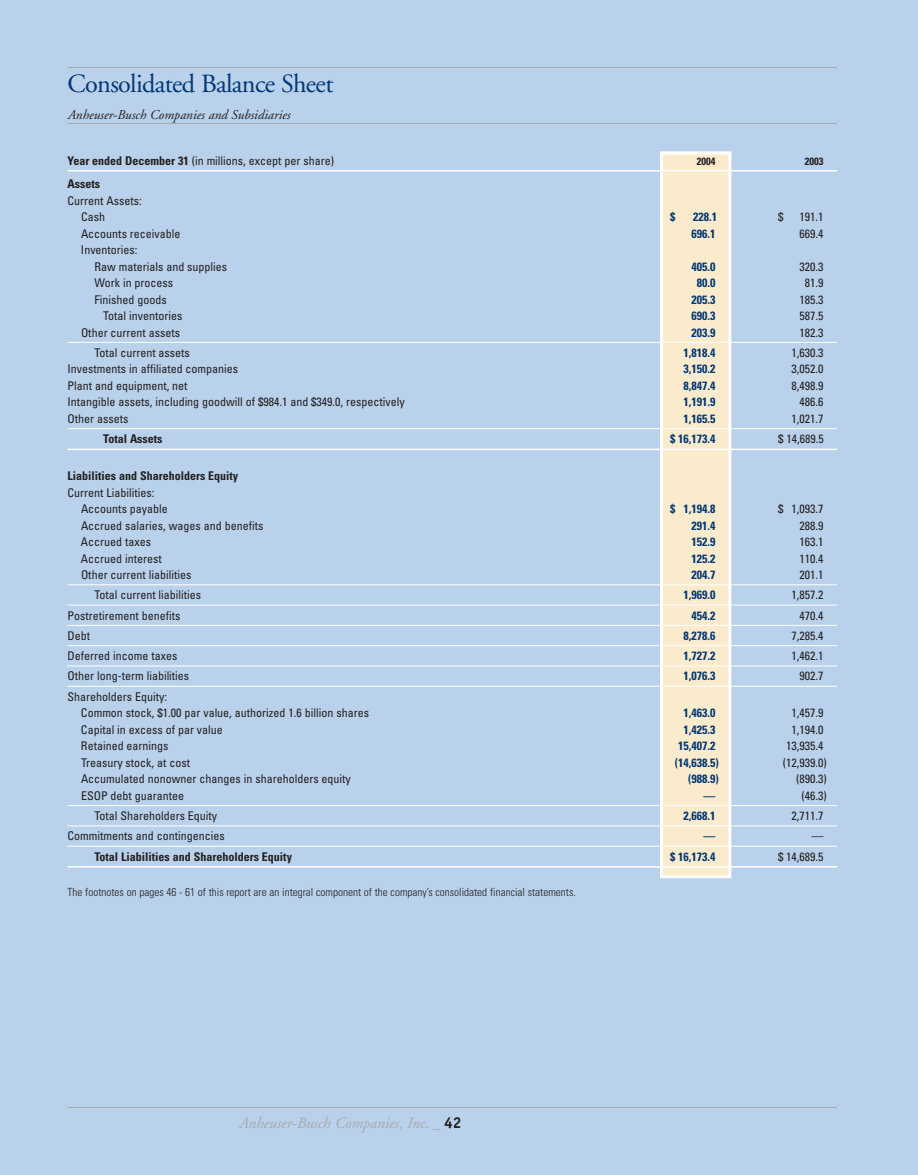
<style>
.page{position:relative;width:918px;height:1175px;background:#fff}
.page>*{position:absolute;margin:0;border:0;box-sizing:border-box;transform-origin:0 0}
.t1{font:26.25px "Adobe Garamond";letter-spacing:-.025em;color:#013775}
.t2{font:italic 15.75px "Adobe Garamond";color:#a8a9ad}
.t3{font:italic 13.5px "Adobe Garamond";color:#231f20}
.t4{font:condensed 12px/16.5px "Univers";color:#231f20}
.t5{font:700 condensed 12px "Univers";color:#013775}
.t6{font:700 condensed 12px "Univers";color:#231f20}
.t7{font:300 condensed 11.25px "Univers";color:#231f20}
.t8{font:700 condensed 10.5px "Univers";color:#231f20}
.s1{font-weight:700}
.s2{font-family:"Officina Serif";font-weight:700;font-style:normal;color:#231f20}
</style>
<div class="page">
<div style="left:0;top:0;width:918px;height:1174px;background:#b9d1ea"></div>
<hr style="left:68px;top:1107px;width:769px;height:1px;background:#a8a9ad">
<div style="left:661px;top:153px;width:69px;height:723px;background:#faebcd"></div>
<div style="left:660px;top:151px;width:71px;height:727px;border:3px solid #fff"></div>
<hr style="left:68px;top:67px;width:769px;height:1px;background:#a8a9ad">
<hr style="left:68px;top:170px;width:769px;height:1px;background:#fff">
<hr style="left:68px;top:342px;width:769px;height:1px;background:#fff">
<hr style="left:68px;top:428px;width:769px;height:1px;background:#fff">
<hr style="left:68px;top:448px;width:769px;height:2px;background:#fff">
<hr style="left:68px;top:584px;width:769px;height:1px;background:#fff">
<hr style="left:68px;top:604px;width:769px;height:1px;background:#fff">
<hr style="left:68px;top:625px;width:769px;height:1px;background:#fff">
<hr style="left:68px;top:645px;width:769px;height:1px;background:#fff">
<hr style="left:68px;top:665px;width:769px;height:1px;background:#fff">
<hr style="left:68px;top:686px;width:769px;height:1px;background:#fff">
<hr style="left:68px;top:805px;width:769px;height:1px;background:#fff">
<hr style="left:68px;top:825px;width:769px;height:1px;background:#fff">
<hr style="left:68px;top:845px;width:769px;height:1px;background:#fff">
<hr style="left:68px;top:866px;width:769px;height:1px;background:#fff">
<hr style="left:68px;top:123px;width:769px;height:1px;background:#a8a9ad">
<h1 class="t1" style="left:68px;top:74px;width:267px">Consolidated Balance Sheet</h1>
<p class="t3" style="left:68px;top:110px;width:224px">Anheuser-Busch Companies and Subsidiaries</p>
<p class="t4" style="left:68px;top:154px;width:268px"><span class="s1">Year ended December 31</span> (in millions, except per share)</p>
<p class="t8" style="left:697px;top:158px;width:20px">2004</p>
<p class="t8" style="left:805px;top:158px;width:20px">2003</p>
<p class="t6" style="left:68px;top:179px;width:34px">Assets</p>
<p class="t4" style="left:81px;top:193px;width:62px;text-indent:-14px">Current Assets:<br>Cash</p>
<p class="t5" style="left:670px;top:212px;width:7px">$</p>
<p class="t5" style="left:693px;top:212px;width:25px">228.1</p>
<p class="t4" style="left:778px;top:209px;width:7px">$</p>
<p class="t4" style="left:800px;top:209px;width:25px">191.1</p>
<p class="t4" style="left:81px;top:226px;width:101px">Accounts receivable</p>
<p class="t5" style="left:692px;top:229px;width:25px">696.1</p>
<p class="t4" style="left:800px;top:226px;width:25px">669.4</p>
<p class="t4" style="left:94px;top:242px;width:134px;text-indent:-14px">Inventories:<br>Raw materials and supplies</p>
<p class="t5" style="left:692px;top:262px;width:25px">405.0</p>
<p class="t4" style="left:800px;top:259px;width:25px">320.3</p>
<p class="t4" style="left:94px;top:275px;width:80px">Work in process</p>
<p class="t5" style="left:697px;top:278px;width:20px">80.0</p>
<p class="t4" style="left:805px;top:275px;width:20px">81.9</p>
<p class="t4" style="left:94px;top:292px;width:74px">Finished goods</p>
<p class="t5" style="left:692px;top:295px;width:25px">205.3</p>
<p class="t4" style="left:800px;top:292px;width:25px">185.3</p>
<p class="t4" style="left:103px;top:308px;width:81px">Total inventories</p>
<p class="t5" style="left:692px;top:311px;width:25px">690.3</p>
<p class="t4" style="left:800px;top:308px;width:25px">587.5</p>
<p class="t4" style="left:81px;top:325px;width:101px">Other current assets</p>
<p class="t5" style="left:692px;top:328px;width:25px">203.9</p>
<p class="t4" style="left:800px;top:325px;width:25px">182.3</p>
<p class="t4" style="left:94px;top:345px;width:97px">Total current assets</p>
<p class="t5" style="left:684px;top:348px;width:33px">1,818.4</p>
<p class="t4" style="left:792px;top:345px;width:33px">1,630.3</p>
<p class="t4" style="left:67px;top:362px;width:172px">Investments in affiliated companies</p>
<p class="t5" style="left:684px;top:365px;width:33px">3,150.2</p>
<p class="t4" style="left:792px;top:362px;width:33px">3,052.0</p>
<p class="t4" style="left:67px;top:378px;width:122px">Plant and equipment, net</p>
<p class="t5" style="left:684px;top:381px;width:33px">8,847.4</p>
<p class="t4" style="left:792px;top:378px;width:33px">8,498.9</p>
<p class="t4" style="left:67px;top:395px;width:339px">Intangible assets, including goodwill of $984.1 and $349.0, respectively</p>
<p class="t5" style="left:684px;top:398px;width:33px">1,191.9</p>
<p class="t4" style="left:800px;top:395px;width:25px">486.6</p>
<p class="t4" style="left:68px;top:411px;width:62px">Other assets</p>
<p class="t5" style="left:684px;top:414px;width:33px">1,165.5</p>
<p class="t4" style="left:792px;top:411px;width:33px">1,021.7</p>
<p class="t6" style="left:103px;top:434px;width:61px">Total Assets</p>
<p class="t5" style="left:670px;top:434px;width:47px">$ 16,173.4</p>
<p class="t4" style="left:778px;top:431px;width:47px">$ 14,689.5</p>
<p class="t6" style="left:68px;top:471px;width:172px">Liabilities and Shareholders Equity</p>
<p class="t4" style="left:81px;top:485px;width:88px;text-indent:-14px">Current Liabilities:<br>Accounts payable</p>
<p class="t5" style="left:670px;top:504px;width:47px">$ 1,194.8</p>
<p class="t4" style="left:778px;top:501px;width:47px">$ 1,093.7</p>
<p class="t4" style="left:81px;top:518px;width:184px">Accrued salaries, wages and benefits</p>
<p class="t5" style="left:692px;top:521px;width:25px">291.4</p>
<p class="t4" style="left:800px;top:518px;width:25px">288.9</p>
<p class="t4" style="left:81px;top:534px;width:72px">Accrued taxes</p>
<p class="t5" style="left:692px;top:537px;width:25px">152.9</p>
<p class="t4" style="left:800px;top:534px;width:25px">163.1</p>
<p class="t4" style="left:81px;top:551px;width:82px">Accrued interest</p>
<p class="t5" style="left:692px;top:554px;width:25px">125.2</p>
<p class="t4" style="left:800px;top:551px;width:25px">110.4</p>
<p class="t4" style="left:81px;top:567px;width:112px">Other current liabilities</p>
<p class="t5" style="left:692px;top:570px;width:25px">204.7</p>
<p class="t4" style="left:800px;top:567px;width:25px">201.1</p>
<p class="t4" style="left:94px;top:588px;width:108px">Total current liabilities</p>
<p class="t5" style="left:684px;top:590px;width:33px">1,969.0</p>
<p class="t4" style="left:792px;top:588px;width:33px">1,857.2</p>
<p class="t4" style="left:68px;top:608px;width:114px">Postretirement benefits</p>
<p class="t5" style="left:692px;top:611px;width:25px">454.2</p>
<p class="t4" style="left:800px;top:608px;width:25px">470.4</p>
<p class="t4" style="left:68px;top:628px;width:24px">Debt</p>
<p class="t5" style="left:684px;top:631px;width:33px">8,278.6</p>
<p class="t4" style="left:792px;top:628px;width:33px">7,285.4</p>
<p class="t4" style="left:68px;top:648px;width:111px">Deferred income taxes</p>
<p class="t5" style="left:684px;top:651px;width:33px">1,727.2</p>
<p class="t4" style="left:792px;top:648px;width:33px">1,462.1</p>
<p class="t4" style="left:68px;top:669px;width:123px">Other long-term liabilities</p>
<p class="t5" style="left:684px;top:672px;width:33px">1,076.3</p>
<p class="t4" style="left:800px;top:669px;width:25px">902.7</p>
<p class="t4" style="left:81px;top:689px;width:290px;text-indent:-14px">Shareholders Equity:<br>Common stock, $1.00 par value, authorized 1.6 billion shares</p>
<p class="t5" style="left:684px;top:708px;width:33px">1,463.0</p>
<p class="t4" style="left:792px;top:705px;width:33px">1,457.9</p>
<p class="t4" style="left:81px;top:722px;width:143px">Capital in excess of par value</p>
<p class="t5" style="left:684px;top:725px;width:33px">1,425.3</p>
<p class="t4" style="left:792px;top:722px;width:33px">1,194.0</p>
<p class="t4" style="left:81px;top:738px;width:89px">Retained earnings</p>
<p class="t5" style="left:678px;top:741px;width:39px">15,407.2</p>
<p class="t4" style="left:786px;top:738px;width:39px">13,935.4</p>
<p class="t4" style="left:81px;top:755px;width:111px">Treasury stock, at cost</p>
<p class="t5" style="left:675px;top:758px;width:45px">(14,638.5)</p>
<p class="t4" style="left:783px;top:755px;width:45px">(12,939.0)</p>
<p class="t4" style="left:81px;top:771px;width:271px">Accumulated nonowner changes in shareholders equity</p>
<p class="t5" style="left:688px;top:774px;width:32px">(988.9)</p>
<p class="t4" style="left:796px;top:771px;width:32px">(890.3)</p>
<p class="t4" style="left:81px;top:788px;width:105px">ESOP debt guarantee</p>
<p class="t5" style="left:704px;top:791px;width:13px">—</p>
<p class="t4" style="left:802px;top:788px;width:27px">(46.3)</p>
<p class="t4" style="left:94px;top:808px;width:124px">Total Shareholders Equity</p>
<p class="t5" style="left:684px;top:811px;width:33px">2,668.1</p>
<p class="t4" style="left:792px;top:808px;width:33px">2,711.7</p>
<p class="t4" style="left:68px;top:829px;width:159px">Commitments and contingencies</p>
<p class="t5" style="left:704px;top:831px;width:13px">—</p>
<p class="t4" style="left:812px;top:829px;width:13px">—</p>
<p class="t6" style="left:94px;top:852px;width:199px">Total Liabilities and Shareholders Equity</p>
<p class="t5" style="left:670px;top:852px;width:47px">$ 16,173.4</p>
<p class="t4" style="left:778px;top:849px;width:47px">$ 14,689.5</p>
<p class="t7" style="left:68px;top:887px;width:510px">The footnotes on pages 46 - 61 of this report are an integral component of the company’s consolidated financial statements.</p>
<h2 class="t2" style="left:239px;top:1117px;width:224px">Anheuser-Busch Companies, Inc. _ <span class="s2">42</span></h2>
</div>
